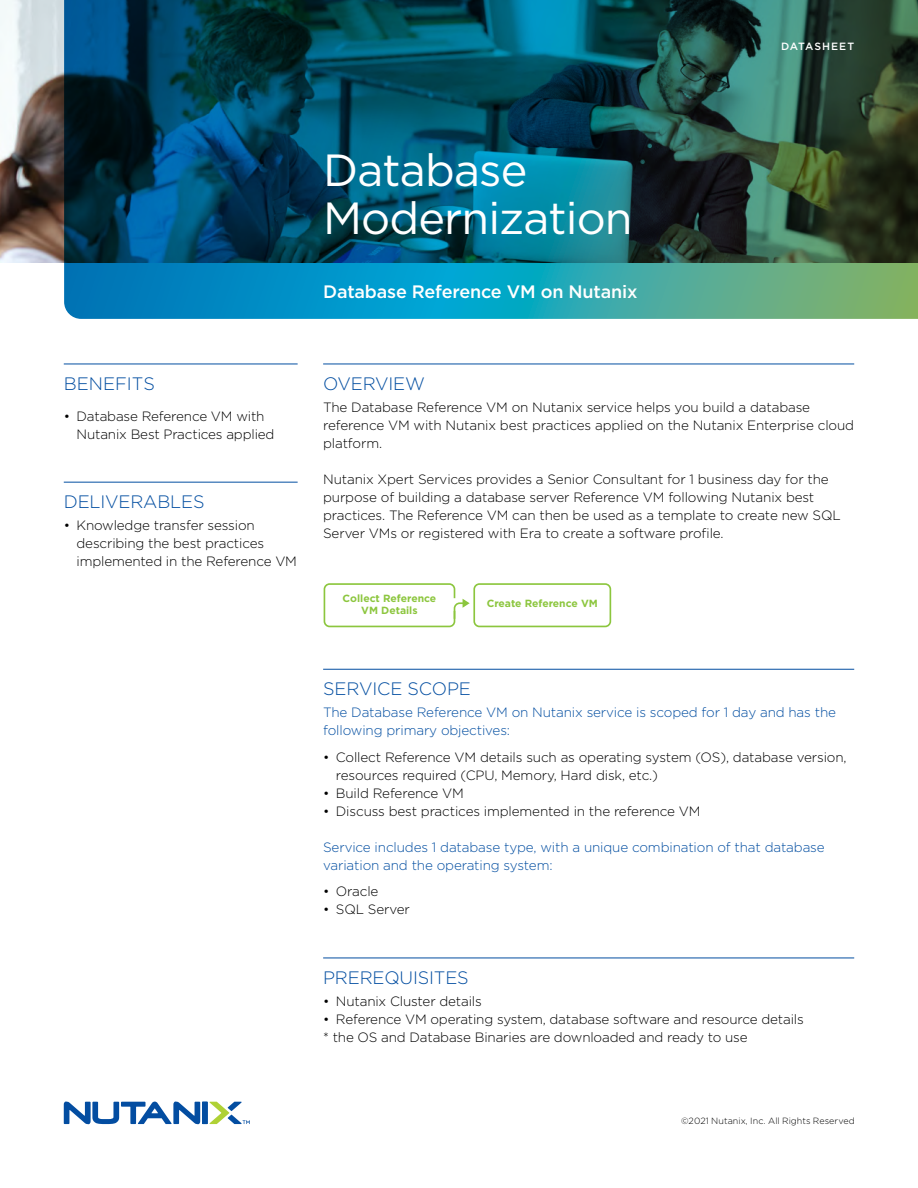
<style>
.page{position:relative;width:918px;height:1188px;background:#fff}
.page>*{position:absolute;margin:0;border:0;box-sizing:border-box;transform-origin:0 0}
.t1{font:45px/48px "Gotham";letter-spacing:-.02em;color:#fff}
.t2{font:300 18px "Gotham";letter-spacing:-.01em;color:#034ea1}
.t3{font:500 18px "Gotham";letter-spacing:-.01em;color:#fff}
.t4{font:300 13.5px/18px "Gotham";letter-spacing:-.01em;color:#000}
.t5{font:300 13.5px/18px "Gotham";letter-spacing:-.01em;color:#034ea1}
.t6{font:500 10.5px "Gotham";letter-spacing:.095em;color:#fff}
.t7{font:700 10.35px/12.5px "Gotham";color:#8cc63e;text-align:center}
.t8{font:300 9px "Gotham";letter-spacing:.005em;color:#000}
</style>
<div class="page">
<img style="left:0;top:0;width:64px;height:262px">
<svg style="left:210px;top:1102px;width:40px;height:22px"></svg>
<div style="left:202px;top:1102px;width:6px;height:22px;background:#034da1"></div>
<svg style="left:64px;top:1102px;width:136px;height:22px"></svg>
<img style="left:64px;top:0;width:854px;height:319px">
<hr style="left:323px;top:364px;width:531px;height:1px;background:#034ea1">
<hr style="left:64px;top:364px;width:234px;height:1px;background:#034ea1">
<hr style="left:64px;top:482px;width:234px;height:1px;background:#034ea1">
<hr style="left:323px;top:669px;width:531px;height:1px;background:#034ea1">
<hr style="left:323px;top:958px;width:531px;height:1px;background:#034ea1">
<div style="left:324px;top:583px;width:131px;height:44px;border:2px solid #8cc63e;border-radius:5px"></div>
<svg style="left:453px;top:583px;width:159px;height:45px"></svg>
<p class="t6" style="left:781px;top:39px;width:75px">DATASHEET</p>
<h1 class="t1" style="left:323px;top:145px;width:311px">Database<br>Modernization</h1>
<h2 class="t3" style="left:323px;top:280px;width:316px">Database Reference VM on Nutanix</h2>
<h2 class="t2" style="left:64px;top:372px;width:93px">BENEFITS</h2>
<p class="t4" style="left:77px;top:406px;width:199px;text-indent:-13px">• Database Reference VM with<br>Nutanix Best Practices applied</p>
<h2 class="t2" style="left:64px;top:490px;width:142px">DELIVERABLES</h2>
<p class="t4" style="left:77px;top:516px;width:222px;text-indent:-13px">• Knowledge transfer session describing the best practices implemented in the Reference VM</p>
<h2 class="t2" style="left:323px;top:372px;width:103px">OVERVIEW</h2>
<p class="t4" style="left:323px;top:398px;width:533px">The Database Reference VM on Nutanix service helps you build a database reference VM with Nutanix best practices applied on the Nutanix Enterprise cloud platform.</p>
<p class="t4" style="left:323px;top:470px;width:519px">Nutanix Xpert Services provides a Senior Consultant for 1 business day for the purpose of building a database server Reference VM following Nutanix best practices. The Reference VM can then be used as a template to create new SQL Server VMs or registered with Era to create a software profile.</p>
<p class="t7" style="left:343px;top:592px;width:95px">Collect Reference<br>VM Details</p>
<p class="t7" style="left:487px;top:597px;width:113px">Create Reference VM</p>
<h2 class="t2" style="left:323px;top:677px;width:149px">SERVICE SCOPE</h2>
<p class="t5" style="left:323px;top:703px;width:514px">The Database Reference VM on Nutanix service is scoped for 1 day and has the following primary objectives:</p>
<p class="t4" style="left:336px;top:748px;width:512px;text-indent:-13px">• Collect Reference VM details such as operating system (OS), database version, resources required (CPU, Memory, Hard disk, etc.)</p>
<p class="t4" style="left:323px;top:784px;width:142px">• Build Reference VM</p>
<p class="t4" style="left:323px;top:802px;width:379px">• Discuss best practices implemented in the reference VM</p>
<p class="t5" style="left:323px;top:838px;width:503px">Service includes 1 database type, with a unique combination of that database variation and the operating system:</p>
<p class="t4" style="left:323px;top:882px;width:57px">• Oracle</p>
<p class="t4" style="left:323px;top:900px;width:88px">• SQL Server</p>
<h2 class="t2" style="left:323px;top:966px;width:147px">PREREQUISITES</h2>
<p class="t4" style="left:323px;top:992px;width:160px">• Nutanix Cluster details</p>
<p class="t4" style="left:323px;top:1010px;width:482px">• Reference VM operating system, database software and resource details * the OS and Database Binaries are downloaded and ready to use</p>
<p class="t8" style="left:681px;top:1115px;width:175px">©2021 Nutanix, Inc. All Rights Reserved</p>
</div>
